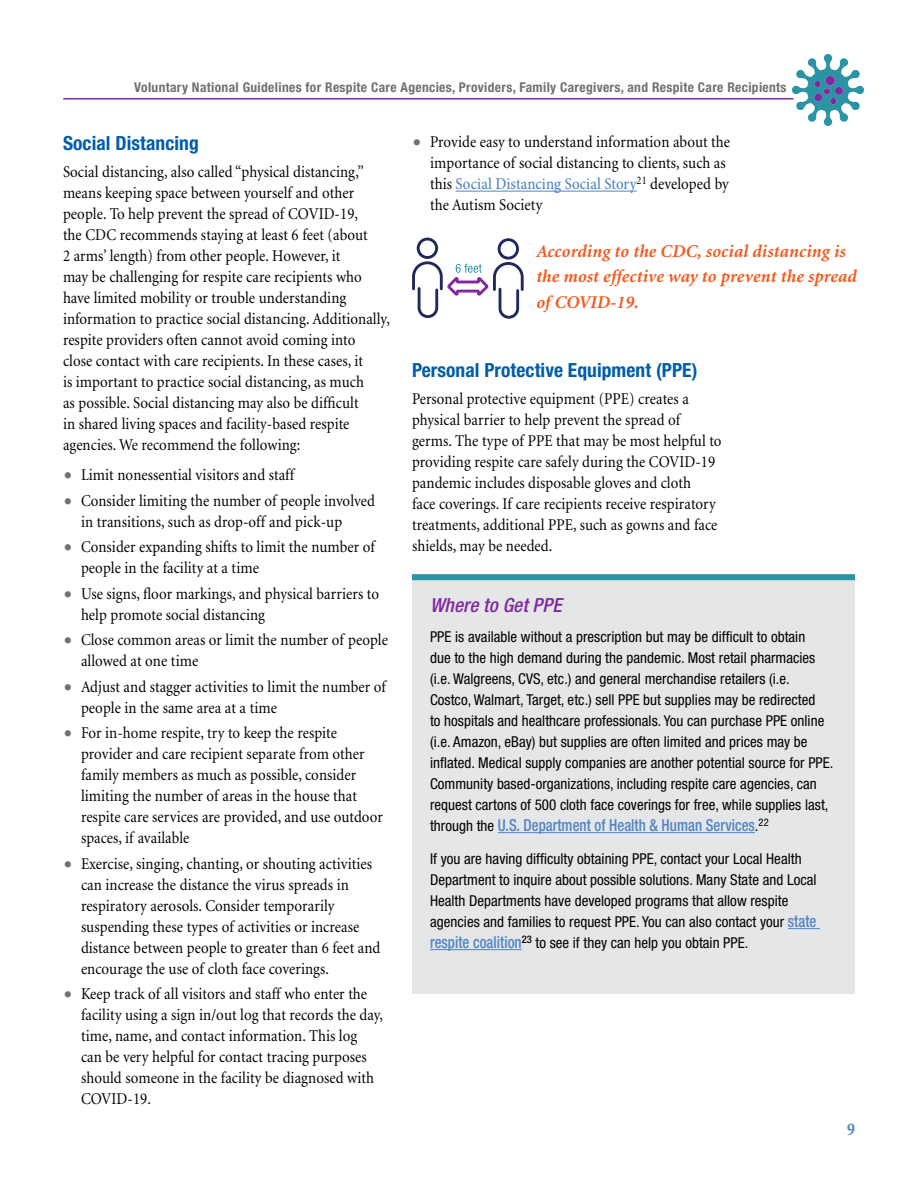
<style>
.page{position:relative;width:918px;height:1188px;background:#fff}
.page>*{position:absolute;margin:0;border:0;box-sizing:border-box;transform-origin:0 0}
.Subhead_1{font:700 condensed 19.5px "Helvetica Neue";letter-spacing:.005em;color:#005daa}
.Sidebar_subhead_1{font:italic 500 condensed 19.5px "Helvetica Neue";letter-spacing:.005em;color:#8227a0}
.t1{font:italic 700 18px/25.5px "Minion";letter-spacing:.005em;color:#f15d22}
.t2{font:700 18px "Minion";color:#4f84c4;scale:.9 1}
.Body_Text{font:16.5px/21px "Minion";letter-spacing:.005em;color:#000;scale:.9 1}
.Sidebar_Text{font:500 condensed 16.5px "Helvetica Neue";color:#4f84c4;scale:.9 1}
.Sidebar_Text-2{font:condensed 15px/21px "Helvetica Neue";color:#000}
.t3{font:700 condensed 13.5px "Helvetica Neue";letter-spacing:.025em;color:#717073}
.s1{color:#717073}
.s2{font-family:"Minion Pro";font-weight:500;color:#4f84c4}
.s3{font-weight:400;font-size:15px;color:#000}
.s4{font-weight:500;font-size:16.5px;color:#4f84c4}
</style>
<div class="page">
<hr style="left:64px;top:98px;width:729px;height:2px;background:#8227a0">
<svg style="left:792px;top:54px;width:72px;height:72px"></svg>
<div style="left:412px;top:574px;width:443px;height:420px;background:#e4e6e7"></div>
<hr style="left:498px;top:832px;width:257px;height:1px;background:#4f84c4">
<hr style="left:788px;top:928px;width:32px;height:1px;background:#4f84c4">
<hr style="left:430px;top:949px;width:92px;height:1px;background:#4f84c4">
<div style="left:412px;top:574px;width:443px;height:6px;background:#2a94a4"></div>
<hr style="left:456px;top:191px;width:181px;height:1px;background:#4f84c4">
<svg style="left:412px;top:238px;width:112px;height:81px"></svg>
<p class="t3" style="left:134px;top:79px;width:654px">Voluntary National Guidelines for Respite Care Agencies, Providers, Family Caregivers, and Respite Care Recipients</p>
<p class="Subhead_1" style="left:63px;top:131px;width:137px">Social Distancing</p>
<p class="Body_Text" style="left:63px;top:162px;width:365px">Social distancing, also called “physical distancing,” means keeping space between yourself and other people. To help prevent the spread of COVID-19,<br>the CDC recommends staying at least 6 feet (about<br>2 arms’ length) from other people. However, it<br>may be challenging for respite care recipients who have limited mobility or trouble understanding information to practice social distancing. Additionally, respite providers often cannot avoid coming into<br>close contact with care recipients. In these cases, it<br>is important to practice social distancing, as much<br>as possible. Social distancing may also be difficult<br>in shared living spaces and facility-based respite agencies. We recommend the following:</p>
<p class="Body_Text" style="left:63px;top:465px;width:258px"><span class="s1">•</span> Limit nonessential visitors and staff</p>
<p class="Body_Text" style="left:81px;top:490px;width:328px;text-indent:-18px"><span class="s1">•</span> Consider limiting the number of people involved in transitions, such as drop-off and pick-up</p>
<p class="Body_Text" style="left:81px;top:537px;width:328px;text-indent:-18px"><span class="s1">•</span> Consider expanding shifts to limit the number of people in the facility at a time</p>
<p class="Body_Text" style="left:81px;top:583px;width:333px;text-indent:-18px"><span class="s1">•</span> Use signs, floor markings, and physical barriers to help promote social distancing</p>
<p class="Body_Text" style="left:81px;top:630px;width:343px;text-indent:-18px"><span class="s1">•</span> Close common areas or limit the number of people allowed at one time</p>
<p class="Body_Text" style="left:81px;top:676px;width:340px;text-indent:-18px"><span class="s1">•</span> Adjust and stagger activities to limit the number of people in the same area at a time</p>
<p class="Body_Text" style="left:81px;top:723px;width:337px;text-indent:-18px"><span class="s1">•</span> For in-home respite, try to keep the respite provider and care recipient separate from other family members as much as possible, consider limiting the number of areas in the house that respite care services are provided, and use outdoor spaces, if available</p>
<p class="Body_Text" style="left:81px;top:853px;width:334px;text-indent:-18px"><span class="s1">•</span> Exercise, singing, chanting, or shouting activities can increase the distance the virus spreads in respiratory aerosols. Consider temporarily suspending these types of activities or increase distance between people to greater than 6 feet and encourage the use of cloth face coverings.</p>
<p class="Body_Text" style="left:81px;top:984px;width:337px;text-indent:-18px"><span class="s1">•</span> Keep track of all visitors and staff who enter the facility using a sign in/out log that records the day, time, name, and contact information. This log<br>can be very helpful for contact tracing purposes should someone in the facility be diagnosed with COVID-19.</p>
<p class="Body_Text" style="left:430px;top:132px;width:335px;text-indent:-18px"><span class="s1">•</span> Provide easy to understand information about the importance of social distancing to clients, such as this <span class="s2">Social Distancing Social Story</span><sup>21</sup> developed by the Autism Society</p>
<p class="t1" style="left:536px;top:239px;width:322px">According to the CDC, social distancing is the most effective way to prevent the spread of COVID-19.</p>
<p class="Subhead_1" style="left:412px;top:358px;width:287px">Personal Protective Equipment (PPE)</p>
<p class="Body_Text" style="left:412px;top:389px;width:345px">Personal protective equipment (PPE) creates a physical barrier to help prevent the spread of germs. The type of PPE that may be most helpful to providing respite care safely during the COVID-19 pandemic includes disposable gloves and cloth<br>face coverings. If care recipients receive respiratory treatments, additional PPE, such as gowns and face shields, may be needed.</p>
<p class="Sidebar_subhead_1" style="left:430px;top:593px;width:133px">Where to Get PPE</p>
<p class="Sidebar_Text-2" style="left:430px;top:626px;width:405px">PPE is available without a prescription but may be difficult to obtain<br>due to the high demand during the pandemic. Most retail pharmacies (i.e. Walgreens, CVS, etc.) and general merchandise retailers (i.e.<br>Costco, Walmart, Target, etc.) sell PPE but supplies may be redirected<br>to hospitals and healthcare professionals. You can purchase PPE online (i.e. Amazon, eBay) but supplies are often limited and prices may be inflated. Medical supply companies are another potential source for PPE.<br>Community based-organizations, including respite care agencies, can request cartons of 500 cloth face coverings for free, while supplies last,</p>
<p class="Sidebar_Text" style="left:430px;top:815px;width:378px"><span class="s3">through the</span> U.S. Department of Health &amp; Human Services<span class="s3">.</span><sup>22</sup></p>
<p class="Sidebar_Text-2" style="left:430px;top:848px;width:388px">If you are having difficulty obtaining PPE, contact your Local Health Department to inquire about possible solutions. Many State and Local Health Departments have developed programs that allow respite agencies and families to request PPE. You can also contact your <span class="s4">state respite coalition</span><sup>23</sup> to see if they can help you obtain PPE.</p>
<p class="t2" style="left:847px;top:1120px;width:10px">9</p>
</div>
